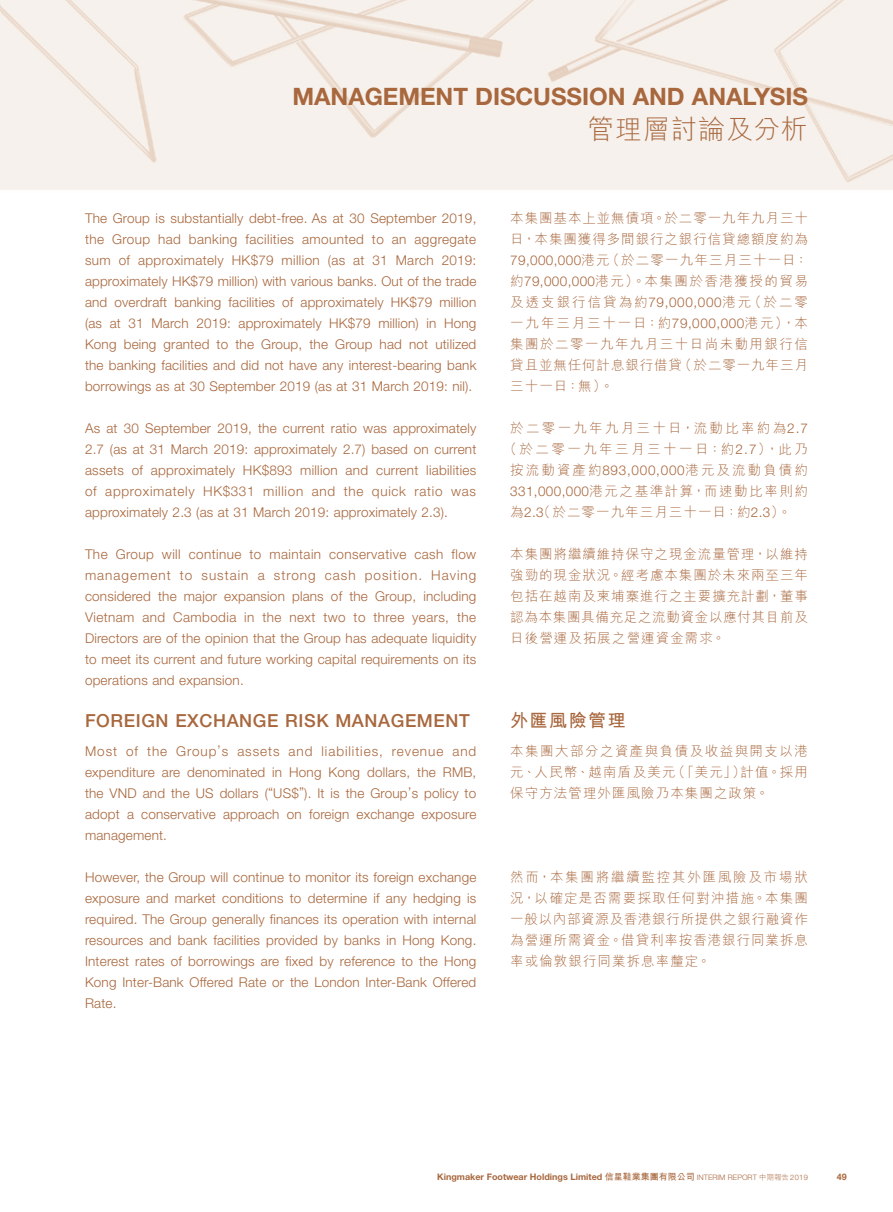
<style>
.page{position:relative;width:893px;height:1212px;background:#fff}
.page>*{position:absolute;margin:0;border:0;box-sizing:border-box;transform-origin:0 0}
.t1{font:300 27px "M Hei HK";letter-spacing:.025em;color:#a8673d}
.t2{font:700 24px "Helvetica Neue LT Std";color:#a8673d}
.Heading_1{font:500 18px "Helvetica Neue LT Std";letter-spacing:.035em;color:#a8673d}
.C_Heading_1{font:700 18px "M Hei HK";letter-spacing:.085em;color:#a8673d}
.Body_Text{font:300 13.5px/21px "Helvetica Neue LT Std";letter-spacing:.015em;color:#a8673d;text-align:justify}
.C_Body_Text{font:300 13.5px/21px "M Hei HK";letter-spacing:.08em;color:#a8673d;text-align:justify}
.C_Body_Text-2{font:300 13.5px "M Hei HK";letter-spacing:.115em;color:#a8673d}
.C_Body_Text-3{font:300 13.5px "M Hei HK";letter-spacing:.155em;color:#a8673d}
.C_Body_Text-4{font:300 13.5px "M Hei HK";letter-spacing:.18em;color:#a8673d}
.C_Body_Text-5{font:300 13.5px "M Hei HK";letter-spacing:.17em;color:#a8673d}
.t3{font:700 9px "Helvetica Neue LT Std";color:#a8673d}
.s1{font-family:"Helvetica Neue LT Std"}
.s2{font-family:"M Hei HK"}
.s3{font-weight:300;font-size:7.5px}
.s4{font-family:"M Hei HK";font-weight:300;font-size:7.5px}
</style>
<div class="page">
<img style="left:0;top:0;width:893px;height:190px">
<h2 class="t2" style="left:292px;top:81px;width:517px">MANAGEMENT DISCUSSION AND ANALYSIS</h2>
<h1 class="t1" style="left:588px;top:115px;width:222px">管理層討論及分析</h1>
<p class="Body_Text" style="left:85px;top:207px;width:393px">The Group is substantially debt-free. As at 30 September 2019, the Group had banking facilities amounted to an aggregate sum of approximately HK$79 million (as at 31 March 2019: approximately HK$79 million) with various banks. Out of the trade and overdraft banking facilities of approximately HK$79 million (as at 31 March 2019: approximately HK$79 million) in Hong Kong being granted to the Group, the Group had not utilized the banking facilities and did not have any interest-bearing bank borrowings as at 30 September 2019 (as at 31 March 2019: nil).</p>
<p class="Body_Text" style="left:85px;top:417px;width:393px">As at 30 September 2019, the current ratio was approximately 2.7 (as at 31 March 2019: approximately 2.7) based on current assets of approximately HK$893 million and current liabilities of approximately HK$331 million and the quick ratio was approximately 2.3 (as at 31 March 2019: approximately 2.3).</p>
<p class="Body_Text" style="left:85px;top:543px;width:393px">The Group will continue to maintain conservative cash flow management to sustain a strong cash position. Having considered the major expansion plans of the Group, including Vietnam and Cambodia in the next two to three years, the Directors are of the opinion that the Group has adequate liquidity to meet its current and future working capital requirements on its operations and expansion.</p>
<p class="Heading_1" style="left:85px;top:709px;width:386px">FOREIGN EXCHANGE RISK MANAGEMENT</p>
<p class="Body_Text" style="left:85px;top:740px;width:393px">Most of the Group’s assets and liabilities, revenue and expenditure are denominated in Hong Kong dollars, the RMB, the VND and the US dollars (“US$”). It is the Group’s policy to adopt a conservative approach on foreign exchange exposure management.</p>
<p class="Body_Text" style="left:85px;top:866px;width:393px">However, the Group will continue to monitor its foreign exchange exposure and market conditions to determine if any hedging is required. The Group generally finances its operation with internal resources and bank facilities provided by banks in Hong Kong.<br>Interest rates of borrowings are fixed by reference to the Hong Kong Inter-Bank Offered Rate or the London Inter-Bank Offered Rate.</p>
<p class="C_Body_Text" style="left:510px;top:207px;width:299px">本集團基本上並無債項。於二零一九年九月三十日，本集團獲得多間銀行之銀行信貸總額度約為<span class="s1">79,000,000</span>港元（於二零一九年三月三十一日：約<span class="s1">79,000,000</span>港元）。本集團於香港獲授的貿易及透支銀行信貸為約<span class="s1">79,000,000</span>港元（於二零一九年三月三十一日：約<span class="s1">79,000,000</span>港元），本集團於二零一九年九月三十日尚未動用銀行信貸且並無任何計息銀行借貸（於二零一九年三月三十一日：無）。</p>
<p class="C_Body_Text-5" style="left:510px;top:421px;width:299px">於二零一九年九月三十日，流動比率約為<span class="s1">2.7</span></p>
<p class="C_Body_Text-4" style="left:503px;top:442px;width:306px">（於二零一九年三月三十一日：約<span class="s1">2.7</span>），此乃</p>
<p class="C_Body_Text-3" style="left:510px;top:463px;width:299px">按流動資產約<span class="s1">893,000,000</span>港元及流動負債約</p>
<p class="C_Body_Text-2" style="left:510px;top:484px;width:299px"><span class="s1">331,000,000</span>港元之基準計算，而速動比率則約</p>
<p class="C_Body_Text" style="left:510px;top:501px;width:283px">為<span class="s1">2.3</span>（於二零一九年三月三十一日：約<span class="s1">2.3</span>）。</p>
<p class="C_Body_Text" style="left:510px;top:543px;width:299px">本集團將繼續維持保守之現金流量管理，以維持強勁的現金狀況。經考慮本集團於未來兩至三年包括在越南及柬埔寨進行之主要擴充計劃，董事認為本集團具備充足之流動資金以應付其目前及日後營運及拓展之營運資金需求。</p>
<p class="C_Heading_1" style="left:510px;top:707px;width:117px">外匯風險管理</p>
<p class="C_Body_Text" style="left:510px;top:740px;width:299px">本集團大部分之資產與負債及收益與開支以港元、人民幣、越南盾及美元（「美元」）計值。採用保守方法管理外匯風險乃本集團之政策。</p>
<p class="C_Body_Text" style="left:510px;top:866px;width:299px">然而，本集團將繼續監控其外匯風險及市場狀況，以確定是否需要採取任何對沖措施。本集團一般以內部資源及香港銀行所提供之銀行融資作為營運所需資金。借貸利率按香港銀行同業拆息率或倫敦銀行同業拆息率釐定。</p>
<p class="t3" style="left:437px;top:1171px;width:372px">Kingmaker Footwear Holdings Limited <span class="s2">信星鞋業集團有限公司</span> <span class="s3">INTERIM REPORT</span> <span class="s4">中期報告</span> <span class="s3">2019</span></p>
<p class="t3" style="left:837px;top:1171px;width:11px">49</p>
</div>
